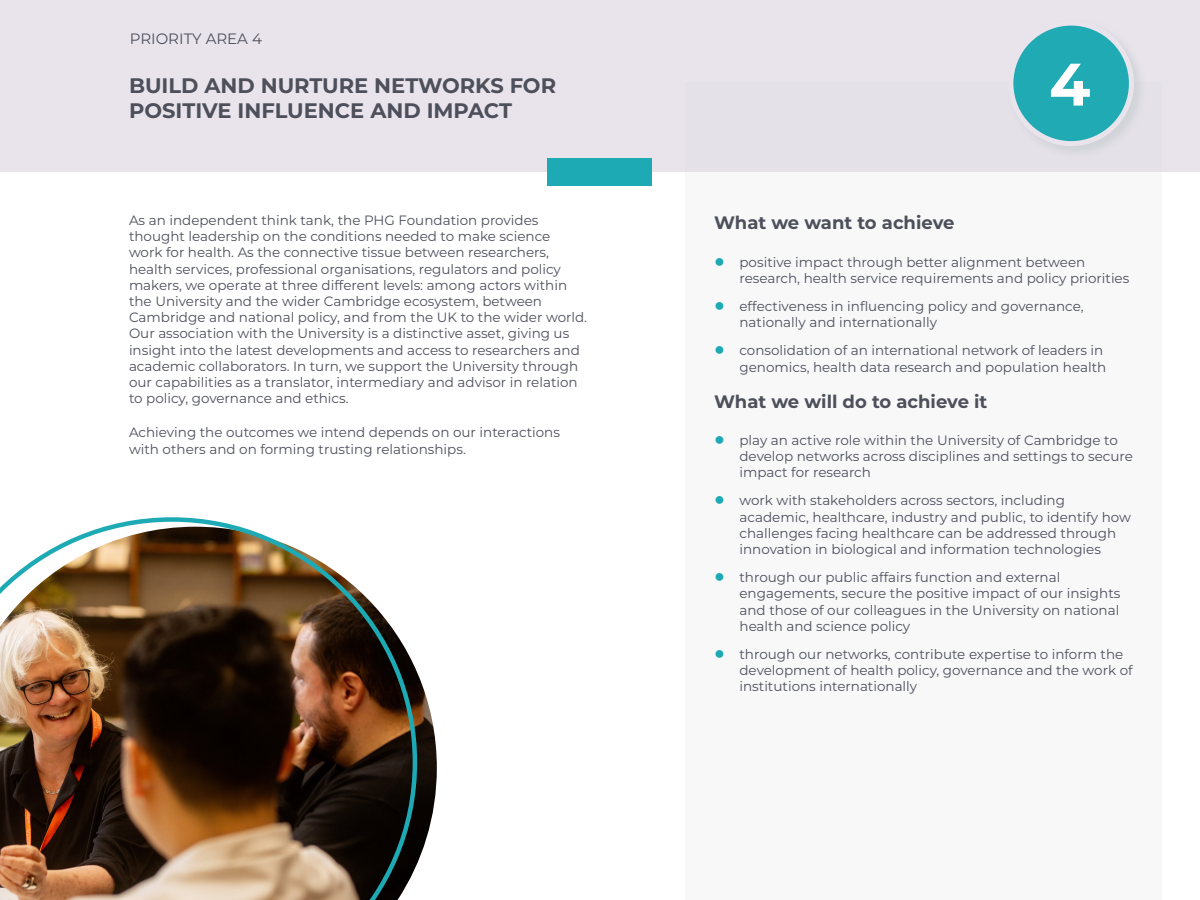
<style>
.page{position:relative;width:1200px;height:900px;background:#fff}
.page>*{position:absolute;margin:0;border:0;box-sizing:border-box;transform-origin:0 0}
.Number{font:700 59.85px "Montserrat";color:#fff}
.Priority_area_title{font:700 21px/25.2px "Montserrat";color:#4d4f5b}
.What_we{font:700 18px "Montserrat";color:#4d4f5b}
.Priority_area{font:15px "Montserrat";color:#4d4f5b}
.t1{font:13.5px/16.2px "Montserrat";color:#4d4f5b}
.s1{font-family:"Impact";font-size:18px;color:#1daab4}
</style>
<div class="page">
<div style="left:0;top:0;width:1200px;height:172px;background:#e9e4ec"></div>
<div style="left:548px;top:159px;width:104px;height:27px;background:#1daab4"></div>
<div style="left:1006px;top:19px;width:140px;height:139px;background:#cacfd2;opacity:.75"></div>
<div style="left:1011px;top:23px;width:120px;height:121px;background:#20aab3;border-radius:50%"></div>
<div style="left:1008px;top:21px;width:126px;height:125px;border:5px solid #e9e4ec;border-radius:50%"></div>
<img style="left:417px;top:672px;width:20px;height:192px">
<img style="left:0;top:517px;width:417px;height:383px">
<p class="Priority_area" style="left:130px;top:29px;width:134px">PRIORITY AREA 4</p>
<p class="Priority_area_title" style="left:129px;top:71px;width:429px">BUILD AND NURTURE NETWORKS FOR<br>POSITIVE INFLUENCE AND IMPACT</p>
<p class="t1" style="left:129px;top:212px;width:460px">As an independent think tank, the PHG Foundation provides thought leadership on the conditions needed to make science work for health. As the connective tissue between researchers, health services, professional organisations, regulators and policy makers, we operate at three different levels: among actors within the University and the wider Cambridge ecosystem, between Cambridge and national policy, and from the UK to the wider world.<br>Our association with the University is a distinctive asset, giving us insight into the latest developments and access to researchers and academic collaborators. In turn, we support the University through our capabilities as a translator, intermediary and advisor in relation to policy, governance and ethics.</p>
<p class="t1" style="left:129px;top:424px;width:433px">Achieving the outcomes we intend depends on our interactions with others and on forming trusting relationships.</p>
<p class="Number" style="left:1049px;top:41px;width:43px">4</p>
<p class="What_we" style="left:714px;top:210px;width:242px">What we want to achieve</p>
<p class="t1" style="left:740px;top:253px;width:391px;text-indent:-26px"><span class="s1">●</span> positive impact through better alignment between research, health service requirements and policy priorities</p>
<p class="t1" style="left:740px;top:298px;width:346px;text-indent:-26px"><span class="s1">●</span> effectiveness in influencing policy and governance, nationally and internationally</p>
<p class="t1" style="left:714px;top:342px;width:394px;text-align:right"><span class="s1">●</span> consolidation of an international network of leaders in genomics, health data research and population health</p>
<p class="What_we" style="left:714px;top:388px;width:275px">What we will do to achieve it</p>
<p class="t1" style="left:740px;top:431px;width:395px;text-indent:-26px"><span class="s1">●</span> play an active role within the University of Cambridge to develop networks across disciplines and settings to secure impact for research</p>
<p class="t1" style="left:740px;top:492px;width:393px;text-indent:-26px"><span class="s1">●</span> work with stakeholders across sectors, including academic, healthcare, industry and public, to identify how challenges facing healthcare can be addressed through innovation in biological and information technologies</p>
<p class="t1" style="left:740px;top:569px;width:382px;text-indent:-26px"><span class="s1">●</span> through our public affairs function and external engagements, secure the positive impact of our insights and those of our colleagues in the University on national health and science policy</p>
<p class="t1" style="left:740px;top:646px;width:395px;text-indent:-26px"><span class="s1">●</span> through our networks, contribute expertise to inform the development of health policy, governance and the work of institutions internationally</p>
</div>
